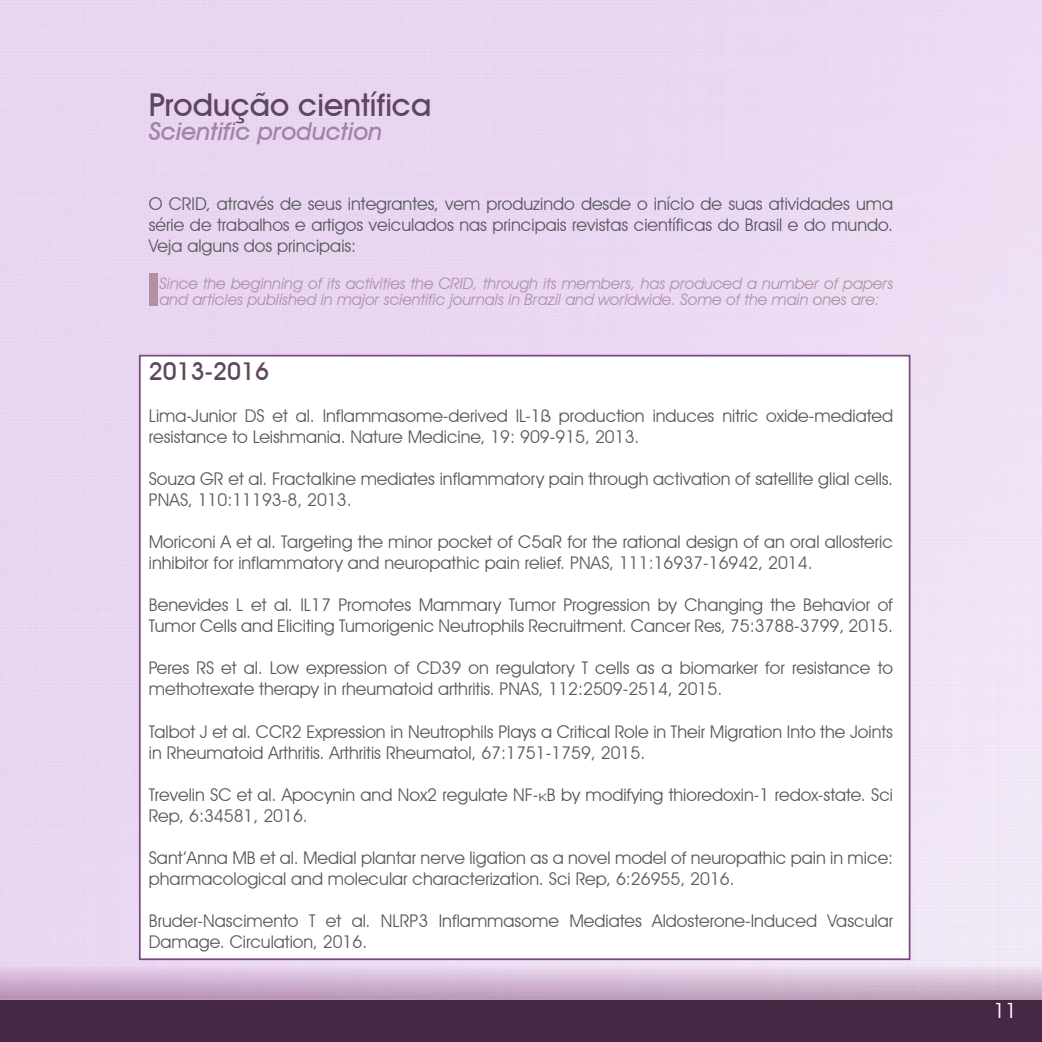
<style>
.page{position:relative;width:1042px;height:1042px;background:#fff}
.page>*{position:absolute;margin:0;border:0;box-sizing:border-box;transform-origin:0 0}
.t1{font:500 31.5px "Avant Garde IT Cby BT";color:#5e465c}
.t2{font:italic 500 24.5px "Avant Garde IT Cby BT";color:#a282a7}
.t3{font:500 24.5px "Avant Garde IT Cby BT";color:#5e465c}
.t4{font:21px "Avant Garde IT Cby BT";color:#fff}
.t5{font:17.5px/21px "Avant Garde IT Cby BT";color:#58595b}
.t6{font:italic 15.75px/15.8px "Avant Garde IT Cby BT";color:#af91a1}
.s1{font-size:10.5px}
</style>
<div class="page">
<div style="left:0;top:999px;width:1042px;height:43px;background:#452944"></div>
<div style="left:0;top:965px;width:1042px;height:35px;background:#bca2b0"></div>
<img style="left:0;top:0;width:1042px;height:999px">
<div style="left:149px;top:273px;width:9px;height:33px;background:#af91a1"></div>
<div style="left:139px;top:355px;width:771px;height:605px;background:#fff;border:2px solid #7a4781"></div>
<h1 class="t1" style="left:149px;top:86px;width:284px">Produção científica</h1>
<h2 class="t2" style="left:149px;top:117px;width:235px">Scientific production</h2>
<p class="t5" style="left:149px;top:193px;width:746px;text-align:justify">O CRID, através de seus integrantes, vem produzindo desde o início de suas atividades uma série de trabalhos e artigos veiculados nas principais revistas científicas do Brasil e do mundo.<br>Veja alguns dos principais:</p>
<p class="t6" style="left:159px;top:275px;width:735px">Since the beginning of its activities the CRID, through its members, has produced a number of papers and articles published in major scientific journals in Brazil and worldwide. Some of the main ones are:</p>
<h2 class="t3" style="left:149px;top:357px;width:122px">2013-2016</h2>
<p class="t5" style="left:149px;top:405px;width:746px">Lima-Junior DS et al. Inflammasome-derived IL-1ß production induces nitric oxide-mediated resistance to Leishmania. Nature Medicine, 19: 909-915, 2013.</p>
<p class="t5" style="left:149px;top:468px;width:746px">Souza GR et al. Fractalkine mediates inflammatory pain through activation of satellite glial cells.<br>PNAS, 110:11193-8, 2013.</p>
<p class="t5" style="left:149px;top:531px;width:746px">Moriconi A et al. Targeting the minor pocket of C5aR for the rational design of an oral allosteric inhibitor for inflammatory and neuropathic pain relief. PNAS, 111:16937-16942, 2014.</p>
<p class="t5" style="left:149px;top:594px;width:746px">Benevides L et al. IL17 Promotes Mammary Tumor Progression by Changing the Behavior of<br>Tumor Cells and Eliciting Tumorigenic Neutrophils Recruitment. Cancer Res, 75:3788-3799, 2015.</p>
<p class="t5" style="left:149px;top:657px;width:746px">Peres RS et al. Low expression of CD39 on regulatory T cells as a biomarker for resistance to methotrexate therapy in rheumatoid arthritis. PNAS, 112:2509-2514, 2015.</p>
<p class="t5" style="left:149px;top:720px;width:746px">Talbot J et al. CCR2 Expression in Neutrophils Plays a Critical Role in Their Migration Into the Joints in Rheumatoid Arthritis. Arthritis Rheumatol, 67:1751-1759, 2015.</p>
<p class="t5" style="left:149px;top:783px;width:746px">Trevelin SC et al. Apocynin and Nox2 regulate NF-<span class="s1">K</span>B by modifying thioredoxin-1 redox-state. Sci<br>Rep, 6:34581, 2016.</p>
<p class="t5" style="left:149px;top:846px;width:746px">Sant’Anna MB et al. Medial plantar nerve ligation as a novel model of neuropathic pain in mice: pharmacological and molecular characterization. Sci Rep, 6:26955, 2016.</p>
<p class="t5" style="left:149px;top:909px;width:746px">Bruder-Nascimento T et al. NLRP3 Inflammasome Mediates Aldosterone-Induced Vascular<br>Damage. Circulation, 2016.</p>
<p class="t4" style="left:993px;top:997px;width:25px">11</p>
</div>
